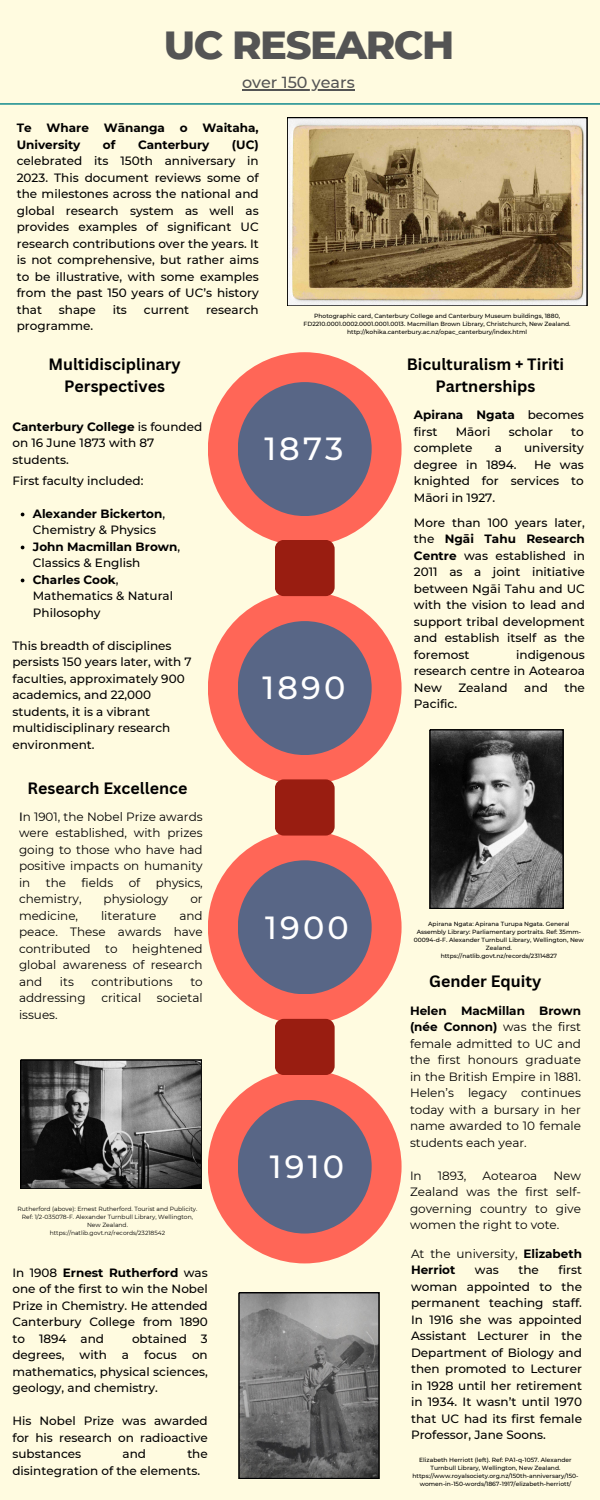
<style>
.page{position:relative;width:600px;height:1500px;background:#fffbe0}
.page>*{position:absolute;margin:0;border:0;box-sizing:border-box;transform-origin:0 0}
.t1{font:800 40px "Montserrat";letter-spacing:-.035em;color:#545454}
.t2{font:500 31.9px "Montserrat";letter-spacing:.1em;color:#fff}
.t3{font:700 16px/21.8px "Canva Sans";color:#000;text-align:center}
.t4{font:500 16px "Montserrat";color:#545454}
.t5{font:500 12px/16.5px "Montserrat";color:#000;text-align:justify}
.t6{font:12px/16.5px "Montserrat";color:#000;text-align:justify}
.t7{font:700 12px/16.5px "Montserrat";color:#000}
.t8{font:500 6px/8px "Montserrat";color:#000;text-align:center}
.t9{font:6px/8px "Montserrat";color:#000;text-align:center}
.s1{font-weight:700}
.s2{font-weight:500}
</style>
<div class="page">
<div style="left:208px;top:830px;width:194px;height:194px;background:#ff6657;border-radius:50%"></div>
<div style="left:238px;top:860px;width:134px;height:134px;background:#586686;border-radius:50%"></div>
<div style="left:208px;top:1070px;width:194px;height:193px;background:#ff6657;border-radius:50%"></div>
<div style="left:238px;top:1100px;width:134px;height:134px;background:#586686;border-radius:50%"></div>
<div style="left:208px;top:352px;width:194px;height:194px;background:#ff6657;border-radius:50%"></div>
<div style="left:238px;top:382px;width:134px;height:134px;background:#586686;border-radius:50%"></div>
<div style="left:208px;top:591px;width:194px;height:194px;background:#ff6657;border-radius:50%"></div>
<div style="left:238px;top:621px;width:134px;height:134px;background:#586686;border-radius:50%"></div>
<hr style="left:0;top:103px;width:600px;height:2px;background:#138b8f">
<svg style="left:21px;top:1060px;width:181px;height:129px;background:#595959"></svg>
<svg style="left:430px;top:730px;width:133px;height:178px;background:#585858"></svg>
<svg style="left:287px;top:117px;width:300px;height:189px;background:#a48f6a"></svg>
<div style="left:275px;top:1019px;width:60px;height:56px;background:#991d11"></div>
<div style="left:275px;top:779px;width:60px;height:57px;background:#991d11"></div>
<div style="left:275px;top:540px;width:60px;height:56px;background:#991d11"></div>
<svg style="left:239px;top:1293px;width:140px;height:186px;background:#747474"></svg>
<hr style="left:242px;top:89px;width:113px;height:2px;background:#545454">
<p class="t1" style="left:164px;top:20px;width:292px">UC RESEARCH</p>
<p class="t4" style="left:242px;top:72px;width:114px">over 150 years</p>
<h2 class="t7" style="left:17px;top:120px;width:244px">Te Whare Wānanga o Waitaha,<br>University</h2>
<h2 class="t7" style="left:103px;top:136px;width:14px">of</h2>
<h2 class="t7" style="left:138px;top:136px;width:73px">Canterbury</h2>
<h2 class="t5" style="left:17px;top:136px;width:244px;text-indent:215px"><span class="s1">(UC) </span>celebrated its 150th anniversary in 2023. This document reviews some of the milestones across the national and global research system as well as provides examples of significant UC research contributions over the years. It is not comprehensive, but rather aims to be illustrative, with some examples from the past 150 years of UC’s history that</h2>
<h2 class="t5" style="left:59px;top:301px;width:38px">shape</h2>
<h2 class="t5" style="left:113px;top:301px;width:16px">its</h2>
<h2 class="t5" style="left:144px;top:301px;width:47px">current</h2>
<h2 class="t5" style="left:206px;top:301px;width:54px">research</h2>
<h2 class="t5" style="left:17px;top:318px;width:78px">programme.</h2>
<h4 class="t3" style="left:48px;top:353px;width:134px">Multidisciplinary<br>Perspectives</h4>
<h5 class="t8" style="left:304px;top:312px;width:269px">Photographic card, Canterbury College and Canterbury Museum buildings, 1880,<br>FD2210.0001.0002.0001.0001.0013. Macmillan Brown Library, Christchurch, New Zealand. http://kohika.canterbury.ac.nz/opac_canterbury/index.html</h5>
<h5 class="t3" style="left:407px;top:353px;width:159px">Biculturalism + Tiriti<br>Partnerships</h5>
<h5 class="t5" style="left:12px;top:418px;width:191px;text-align:left"><span class="s1">Canterbury College</span> is founded on 16 June 1873 with 87 students.</h5>
<h4 class="t5" style="left:12px;top:472px;width:133px">First faculty included:</h4>
<h4 class="t7" style="left:33px;top:505px;width:134px">Alexander Bickerton<span class="s2">,<br>Chemistry &amp; Physics</span></h4>
<h2 class="t7" style="left:33px;top:538px;width:149px">John Macmillan Brown<span class="s2">,<br>Classics &amp; English</span></h2>
<p class="t5" style="left:33px;top:571px;width:142px;text-align:left"><span class="s1">Charles Cook</span>,<br>Mathematics &amp; Natural<br>Philosophy</p>
<h3 class="t5" style="left:12px;top:637px;width:181px;text-align:left">This breadth of disciplines persists 150 years later, with 7 faculties, approximately 900 academics, and 22,000 students, it is a vibrant multidisciplinary research environment.</h3>
<p class="t3" style="left:28px;top:777px;width:161px">Research Excellence</p>
<h5 class="t6" style="left:19px;top:808px;width:185px"><span class="s2">I</span>n 1901, the Nobel Prize awards were established, with prizes going to those who have had positive impacts on humanity in</h5>
<h5 class="t6" style="left:46px;top:874px;width:22px">the</h5>
<h5 class="t6" style="left:81px;top:874px;width:33px">fields</h5>
<h5 class="t6" style="left:129px;top:874px;width:13px">of</h5>
<h5 class="t6" style="left:156px;top:874px;width:48px">physics,</h5>
<h5 class="t6" style="left:19px;top:891px;width:64px">chemistry,</h5>
<h5 class="t6" style="left:104px;top:891px;width:66px">physiology</h5>
<h5 class="t6" style="left:190px;top:891px;width:14px">or</h5>
<h5 class="t6" style="left:19px;top:907px;width:61px">medicine,</h5>
<h5 class="t6" style="left:101px;top:907px;width:57px">literature</h5>
<h5 class="t6" style="left:19px;top:907px;width:185px;text-indent:160px">and peace. These awards have contributed to heightened global awareness of research and</h5>
<h5 class="t6" style="left:60px;top:973px;width:15px">its</h5>
<h5 class="t6" style="left:92px;top:973px;width:83px">contributions</h5>
<h5 class="t6" style="left:190px;top:973px;width:14px">to</h5>
<h5 class="t6" style="left:19px;top:990px;width:68px">addressing</h5>
<h5 class="t6" style="left:101px;top:990px;width:41px">critical</h5>
<h5 class="t6" style="left:157px;top:990px;width:47px">societal</h5>
<h5 class="t6" style="left:19px;top:1006px;width:40px">issues.</h5>
<h6 class="t9" style="left:18px;top:1205px;width:181px">Rutherford (above): Ernest Rutherford. Tourist and Publicity.<br>Ref: 1/2-035078-F. Alexander Turnbull Library, Wellington,<br>New Zealand.</h6>
<h3 class="t9" style="left:50px;top:1229px;width:117px">https://natlib.govt.nz/records/23218542</h3>
<h6 class="t5" style="left:12px;top:1264px;width:197px">In 1908 <span class="s1">Ernest Rutherford</span> was one of the first to win the Nobel Prize in Chemistry. He attended Canterbury College from 1890 to 1894 and</h6>
<h6 class="t5" style="left:132px;top:1330px;width:77px">obtained 3</h6>
<h6 class="t5" style="left:12px;top:1346px;width:54px">degrees,</h6>
<h6 class="t5" style="left:80px;top:1346px;width:29px">with</h6>
<h6 class="t5" style="left:122px;top:1346px;width:9px">a</h6>
<h6 class="t5" style="left:144px;top:1346px;width:34px">focus</h6>
<h6 class="t5" style="left:12px;top:1346px;width:197px;text-indent:180px">on mathematics, physical sciences, geology, and chemistry.</h6>
<h2 class="t5" style="left:12px;top:1412px;width:197px">His Nobel Prize was awarded for his research on radioactive substances</h2>
<h2 class="t5" style="left:12px;top:1445px;width:197px;text-indent:175px">the disintegration of the elements.</h2>
<h2 class="t5" style="left:123px;top:1445px;width:25px">and</h2>
<h3 class="t2" style="left:264px;top:429px;width:81px">1873</h3>
<h4 class="t2" style="left:263px;top:668px;width:84px">1890</h4>
<h4 class="t2" style="left:265px;top:908px;width:85px">1900</h4>
<h4 class="t2" style="left:270px;top:1147px;width:76px">1910</h4>
<p class="t7" style="left:414px;top:407px;width:171px">Apirana Ngata <span class="s2">becomes first</span></p>
<p class="t5" style="left:456px;top:423px;width:36px">Māori</p>
<p class="t5" style="left:509px;top:423px;width:46px">scholar</p>
<p class="t5" style="left:571px;top:423px;width:14px">to</p>
<p class="t5" style="left:414px;top:440px;width:60px">complete</p>
<p class="t5" style="left:495px;top:440px;width:9px">a</p>
<p class="t5" style="left:524px;top:440px;width:61px">university</p>
<p class="t5" style="left:414px;top:456px;width:104px">degree in 1894.</p>
<p class="t5" style="left:414px;top:456px;width:171px;text-indent:120px">He was knighted for services to Māori in 1927.</p>
<p class="t5" style="left:414px;top:514px;width:172px">More than 100 years later, the <span class="s1">Ngāi Tahu Research Centre</span> was established in 2011 as a joint initiative between Ngāi Tahu and UC with the vision to lead and support tribal development and establish itself as the foremost</p>
<p class="t5" style="left:414px;top:646px;width:172px;text-indent:102px">indigenous research centre in Aotearoa New</p>
<p class="t5" style="left:458px;top:679px;width:51px">Zealand</p>
<p class="t5" style="left:524px;top:679px;width:25px">and</p>
<p class="t5" style="left:564px;top:679px;width:22px">the</p>
<p class="t5" style="left:414px;top:696px;width:45px">Pacific.</p>
<p class="t8" style="left:414px;top:920px;width:172px">Apirana Ngata: Apirana Turupa Ngata. General Assembly Library: Parliamentary portraits. Ref: 35mm-00094-d-F. Alexander Turnbull Library, Wellington, New Zealand.<br>https://natlib.govt.nz/records/23114827</p>
<h4 class="t3" style="left:429px;top:970px;width:114px">Gender Equity</h4>
<h6 class="t6" style="left:410px;top:1002px;width:172px"><span class="s1">Helen MacMillan Brown (née Connon)</span> was the first female admitted to UC and the first honours graduate in the British Empire in 1881.<br>Helen’s legacy continues today with a bursary in her name awarded to 10 female students each year.</h6>
<p class="t6" style="left:410px;top:1167px;width:13px">In</p>
<p class="t6" style="left:438px;top:1167px;width:30px">1893,</p>
<p class="t6" style="left:483px;top:1167px;width:56px">Aotearoa</p>
<p class="t6" style="left:410px;top:1167px;width:172px;text-indent:143px">New Zealand was the first self&shy;governing country to give women the right to vote.</p>
<h2 class="t6" style="left:411px;top:1245px;width:172px">At the university, <span class="s1">Elizabeth<br>Herriot</span></h2>
<h2 class="t5" style="left:411px;top:1262px;width:172px;text-indent:147px">first woman appointed to the permanent teaching staff.<br>In 1916 she was appointed Assistant Lecturer in the Department of Biology and then promoted to Lecturer in 1928 until her retirement in 1934. It wasn’t until 1970 that UC had its first female Professor, Jane Soons.</h2>
<p class="t8" style="left:413px;top:1456px;width:167px">Elizabeth Herriott (left). Ref: PA1-q-1057. Alexander Turnbull Library, Wellington, New Zealand. https://www.royalsociety.org.nz/150th-anniversary/150- women-in-150-words/1867-1917/elizabeth-herriott/</p>
<h2 class="t5" style="left:475px;top:1262px;width:25px">was</h2>
<h2 class="t5" style="left:518px;top:1262px;width:22px">the</h2>
</div>
